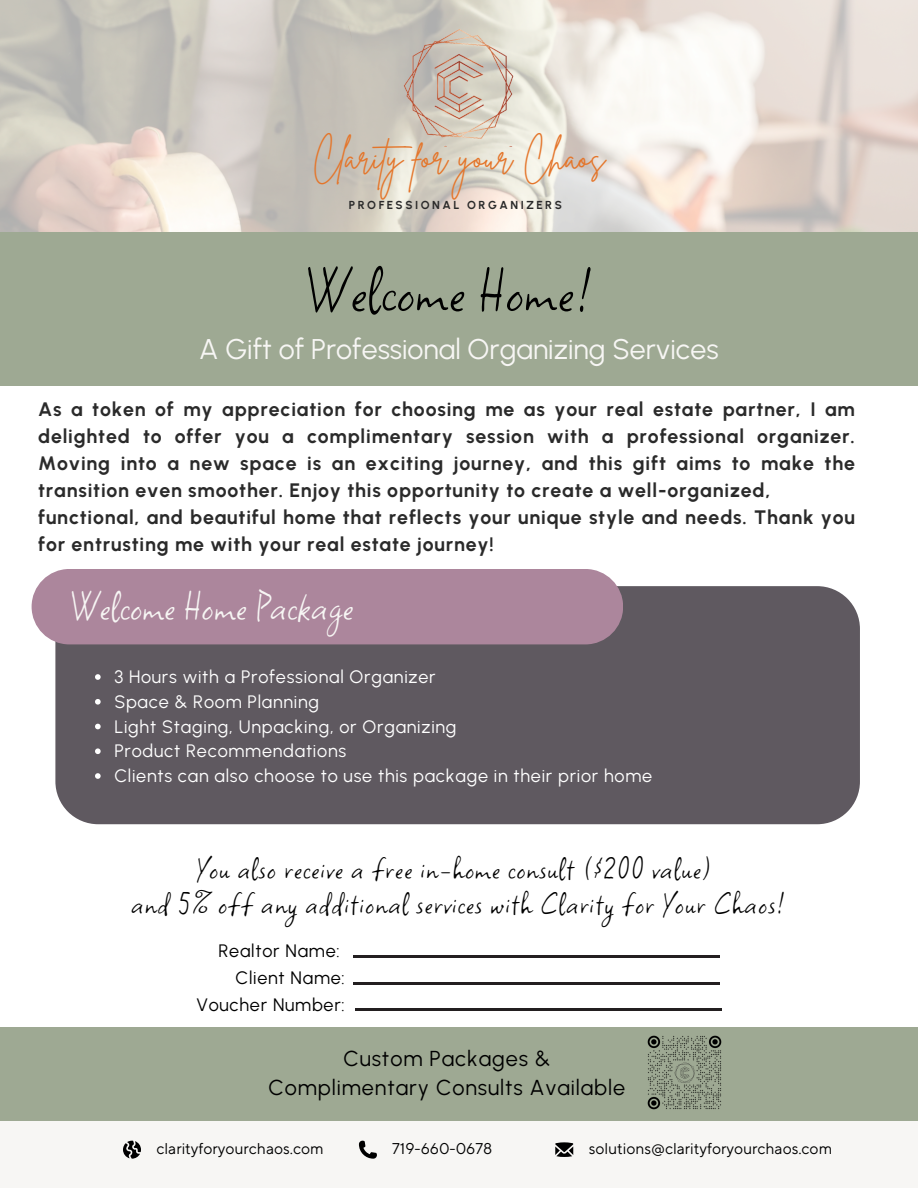
<style>
.page{position:relative;width:918px;height:1188px;background:#fff}
.page>*{position:absolute;margin:0;border:0;box-sizing:border-box;transform-origin:0 0}
.t1{font:69px "Square Peg";letter-spacing:.02em;color:#000}
.t2{font:45.45px "Square Peg";letter-spacing:.02em;color:#f7f6f4}
.t3{font:35.55px "Brittany Signature";color:#e4752a}
.t4{font:33.6px "Square Peg";letter-spacing:.04em;color:#000}
.t5{font:28.5px "Urbanist";color:#f7f6f4}
.t6{font:21.6px/29.2px "Urbanist";letter-spacing:.04em;color:#000;text-align:center}
.t7{font:700 19.5px/27px "Urbanist";letter-spacing:.04em;color:#2a2a2a;text-align:justify}
.t8{font:18px "Urbanist";letter-spacing:.04em;color:#fff}
.t9{font:18px "Urbanist";letter-spacing:.04em;color:#000}
.t10{font:15.6px "TT Norms Pro";color:#000}
.t11{font:700 11.55px "Urbanist";letter-spacing:.215em;color:#2a2a2a}
</style>
<div class="page">
<img style="left:0;top:0;width:918px;height:232px">
<div style="left:0;top:232px;width:918px;height:154px;background:#9ea993"></div>
<div style="left:0;top:1028px;width:918px;height:160px;background:#9ea993"></div>
<img style="left:349px;top:0;width:220px;height:147px">
<div style="left:0;top:1121px;width:918px;height:67px;background:#f7f6f4"></div>
<svg style="left:359px;top:1141px;width:18px;height:18px"></svg>
<svg style="left:123px;top:1141px;width:18px;height:18px"></svg>
<svg style="left:555px;top:1142px;width:18px;height:15px"></svg>
<div style="left:55px;top:586px;width:805px;height:238px;background:#5f5960"></div>
<div style="left:32px;top:569px;width:591px;height:75px;background:#ac869c;border-radius:38px"></div>
<hr style="left:354px;top:956px;width:366px;height:2px;background:#231f20">
<hr style="left:354px;top:982px;width:366px;height:2px;background:#231f20">
<hr style="left:355px;top:1009px;width:366px;height:2px;background:#231f20">
<img style="left:647px;top:1035px;width:75px;height:75px">
<svg style="left:95px;top:674px;width:6px;height:6px"></svg>
<svg style="left:95px;top:699px;width:6px;height:6px"></svg>
<svg style="left:95px;top:724px;width:6px;height:5px"></svg>
<svg style="left:95px;top:748px;width:6px;height:6px"></svg>
<svg style="left:95px;top:773px;width:6px;height:6px"></svg>
<p class="t3" style="left:313px;top:135px;width:294px">Clarity for your Chaos</p>
<h4 class="t11" style="left:349px;top:198px;width:215px">PROFESSIONAL ORGANIZERS</h4>
<p class="t1" style="left:303px;top:247px;width:289px">Welcome Home!</p>
<p class="t5" style="left:199px;top:332px;width:521px">A Gift of Professional Organizing Services</p>
<h3 class="t7" style="left:38px;top:395px;width:818px">As a token of my appreciation for choosing me as your real estate partner, I am delighted to offer you a complimentary session with a professional organizer.<br>Moving into a new space is an exciting journey, and this gift aims to make the transition even smoother. Enjoy this opportunity to create a well-organized,</h3>
<p class="t7" style="left:38px;top:503px;width:818px">functional, and beautiful home that reflects your unique style and needs. Thank you for entrusting me with your real estate journey!</p>
<p class="t2" style="left:69px;top:578px;width:286px">Welcome Home Package</p>
<h5 class="t8" style="left:114px;top:666px;width:323px">3 Hours with a Professional Organizer</h5>
<p class="t8" style="left:114px;top:691px;width:206px">Space &amp; Room Planning</p>
<h2 class="t8" style="left:114px;top:716px;width:344px">Light Staging, Unpacking, or Organizing</h2>
<p class="t8" style="left:114px;top:740px;width:233px">Product Recommendations</p>
<p class="t8" style="left:114px;top:765px;width:539px">Clients can also choose to use this package in their prior home</p>
<p class="t4" style="left:197px;top:847px;width:516px">You also receive a free in-home consult ($200 value)</p>
<p class="t4" style="left:131px;top:882px;width:654px">and 5% off any additional services with Clarity for Your Chaos!</p>
<p class="t9" style="left:218px;top:940px;width:123px">Realtor Name:</p>
<h3 class="t9" style="left:236px;top:967px;width:111px">Client Name:</h3>
<p class="t9" style="left:196px;top:994px;width:150px">Voucher Number:</p>
<p class="t6" style="left:269px;top:1044px;width:358px">Custom Packages &amp;<br>Complimentary Consults Available</p>
<p class="t10" style="left:157px;top:1139px;width:169px">clarityforyourchaos.com</p>
<p class="t10" style="left:392px;top:1139px;width:102px">719-660-0678</p>
<p class="t10" style="left:589px;top:1139px;width:245px">solutions@clarityforyourchaos.com</p>
</div>
